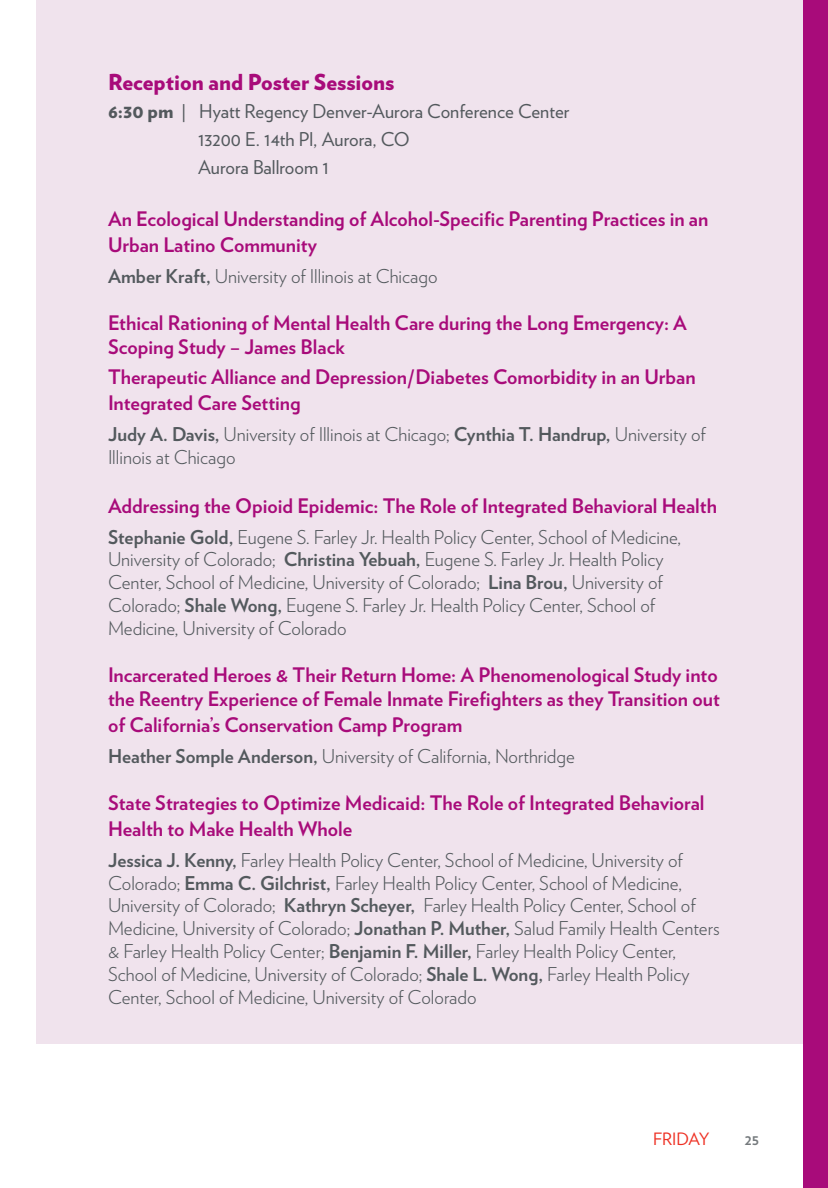
<style>
.page{position:relative;width:828px;height:1188px;background:#fff}
.page>*{position:absolute;margin:0;border:0;box-sizing:border-box;transform-origin:0 0}
.t1{font:900 22px "Verlag";color:#a80b7a}
.t2{font:700 20px/26.4px "Verlag";color:#a80b7a}
.t3{font:300 19px/22.8px "Verlag";color:#53595d}
.t4{font:19px/28px "Verlag";color:#53595d}
.t5{font:17px "Verlag";color:#ee3124}
.t6{font:700 15px "Verlag";color:#757a7d}
.s1{font-weight:900}
.s2{font-weight:700}
</style>
<div class="page">
<div style="left:36px;top:0;width:768px;height:1044px;background:#f0e3ed"></div>
<div style="left:804px;top:0;width:24px;height:1188px;background:#a80b7a"></div>
<p class="t1" style="left:108px;top:64px;width:288px">Reception and Poster Sessions</p>
<p class="t4" style="left:198px;top:96px;width:373px;text-indent:-90px"><span class="s1">6:30 pm</span> | Hyatt Regency Denver-Aurora Conference Center<br>13200 E. 14th Pl, Aurora, CO<br>Aurora Ballroom 1</p>
<p class="t2" style="left:108px;top:204px;width:602px">An Ecological Understanding of Alcohol-Specifc Parenting Practices in an<br>Urban Latino Community</p>
<p class="t3" style="left:108px;top:264px;width:331px"><span class="s2">Amber Kraft,</span> University of Illinois at Chicago</p>
<p class="t2" style="left:108px;top:308px;width:581px">Ethical Rationing of Mental Health Care during the Long Emergency: A</p>
<p class="t2" style="left:108px;top:330px;width:589px;line-height:30px">Scoping Study – James Black<br>Therapeutic Alliance and Depression/Diabetes Comorbidity in an Urban</p>
<p class="t2" style="left:108px;top:389px;width:194px">Integrated Care Setting</p>
<p class="t3" style="left:108px;top:422px;width:600px"><span class="s2">Judy A. Davis,</span> University of Illinois at Chicago; <span class="s2">Cynthia T. Handrup,</span> University of<br>Illinois at Chicago</p>
<p class="t2" style="left:108px;top:491px;width:610px">Addressing the Opioid Epidemic: The Role of Integrated Behavioral Health</p>
<p class="t3" style="left:108px;top:524px;width:574px"><span class="s2">Stephanie Gold,</span> Eugene S. Farley Jr. Health Policy Center, School of Medicine, University of Colorado; <span class="s2">Christina Yebuah,</span> Eugene S. Farley Jr. Health Policy Center, School of Medicine, University of Colorado; <span class="s2">Lina Brou,</span> University of Colorado; <span class="s2">Shale Wong,</span> Eugene S. Farley Jr. Health Policy Center, School of Medicine, University of Colorado</p>
<p class="t2" style="left:108px;top:661px;width:613px;line-height:24px">Incarcerated Heroes &amp; Their Return Home: A Phenomenological Study into the Reentry Experience of Female Inmate Firefghters as they Transition out</p>
<p class="t2" style="left:108px;top:711px;width:356px">of California’s Conservation Camp Program</p>
<p class="t3" style="left:108px;top:744px;width:468px"><span class="s2">Heather Somple Anderson,</span> University of California, Northridge</p>
<p class="t2" style="left:108px;top:788px;width:598px">State Strategies to Optimize Medicaid: The Role of Integrated Behavioral<br>Health to Make Health Whole</p>
<p class="t3" style="left:108px;top:848px;width:613px"><span class="s2">Jessica J. Kenny,</span> Farley Health Policy Center, School of Medicine, University of Colorado; <span class="s2">Emma C. Gilchrist,</span> Farley Health Policy Center, School of Medicine, University of Colorado; <span class="s2">Kathryn Scheyer,</span> Farley Health Policy Center, School of Medicine, University of Colorado; <span class="s2">Jonathan P. Muther,</span> Salud Family Health Centers &amp; Farley Health Policy Center; <span class="s2">Benjamin F. Miller,</span> Farley Health Policy Center, School of Medicine, University of Colorado; <span class="s2">Shale L. Wong,</span> Farley Health Policy Center, School of Medicine, University of Colorado</p>
<p class="t5" style="left:653px;top:1126px;width:58px">FRIDAY</p>
<p class="t6" style="left:745px;top:1128px;width:16px">25</p>
</div>
